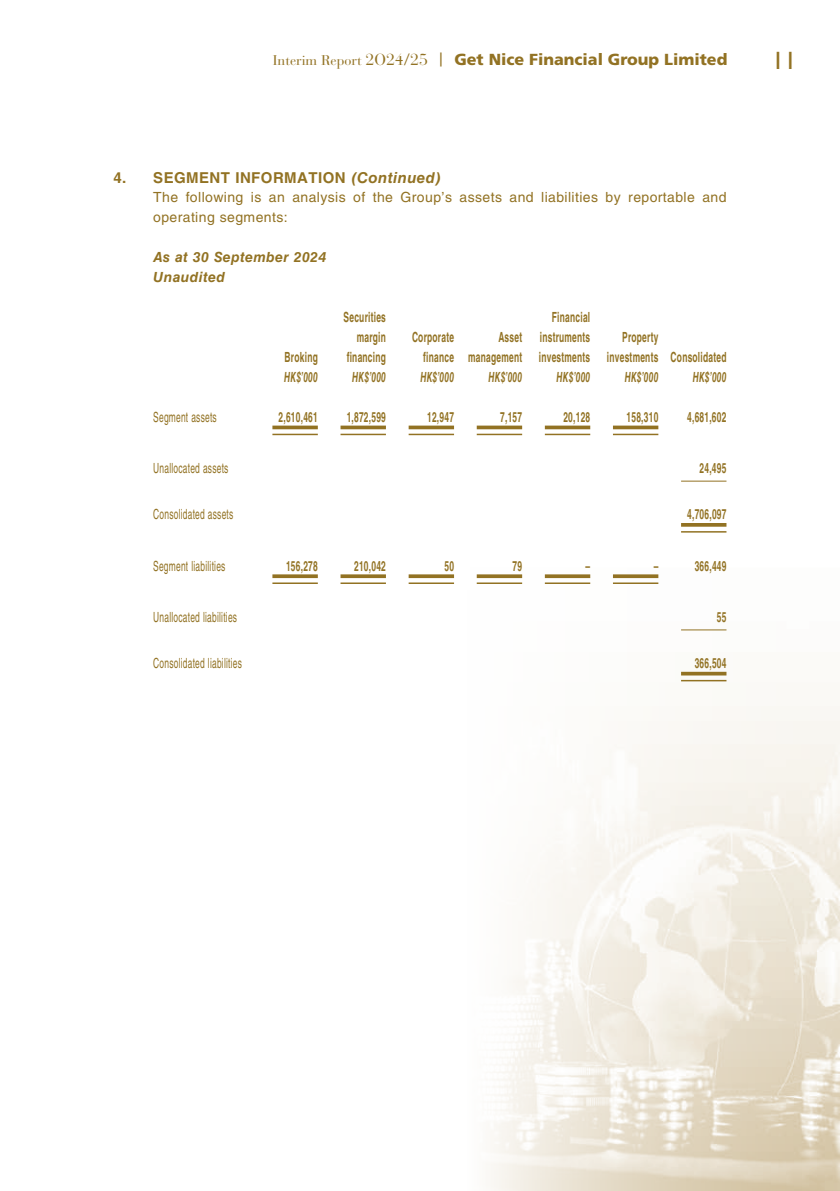
<style>
.page{position:relative;width:840px;height:1191px;background:#fff}
.page>*{position:absolute;margin:0;border:0;box-sizing:border-box;transform-origin:0 0}
.t1{font:25px "Gill Sans";color:#927223}
.t2{font:900 16px "Frutiger LT Std";color:#927223}
.t3{font:700 15px "Helvetica LT Std";letter-spacing:.03em;color:#927223}
.t4{font:700 14px/20px "Helvetica LT Std";letter-spacing:.03em;color:#927223;text-align:right;scale:.6 1}
.t5{font:14px "Helvetica LT Std";letter-spacing:.03em;color:#927223;scale:.6 1}
.t6{font:14px/20px "Helvetica LT Std";letter-spacing:.03em;color:#927223}
.t7{font:italic 700 14px "Helvetica LT Std";letter-spacing:.03em;color:#927223;scale:.6 1}
.t8{font:italic 700 14px/20px "Helvetica LT Std";letter-spacing:.03em;color:#927223}
.s1{font-family:"Bauer Bodoni Std";font-weight:400;font-size:14px}
.s2{font-family:"Bauer Bodoni Std";font-weight:400}
.s3{font-weight:400;font-size:14px}
.s4{font-style:italic}
</style>
<div class="page">
<img style="left:476px;top:425px;width:363px;height:766px">
<svg style="left:272px;top:425px;width:45px;height:4px"></svg>
<hr style="left:272px;top:434px;width:45px;height:1px;background:#927223">
<svg style="left:340px;top:425px;width:46px;height:4px"></svg>
<hr style="left:340px;top:434px;width:46px;height:1px;background:#927223">
<svg style="left:408px;top:425px;width:46px;height:4px"></svg>
<hr style="left:408px;top:434px;width:46px;height:1px;background:#927223">
<svg style="left:476px;top:425px;width:46px;height:4px"></svg>
<hr style="left:476px;top:434px;width:46px;height:1px;background:#927223">
<svg style="left:544px;top:425px;width:46px;height:4px"></svg>
<hr style="left:544px;top:434px;width:46px;height:1px;background:#927223">
<svg style="left:612px;top:425px;width:46px;height:4px"></svg>
<hr style="left:612px;top:434px;width:46px;height:1px;background:#927223">
<hr style="left:680px;top:480px;width:46px;height:1px;background:#927223">
<svg style="left:680px;top:523px;width:46px;height:4px"></svg>
<hr style="left:680px;top:531px;width:46px;height:1px;background:#927223">
<svg style="left:272px;top:574px;width:45px;height:4px"></svg>
<hr style="left:272px;top:582px;width:45px;height:2px;background:#927223">
<svg style="left:340px;top:574px;width:46px;height:4px"></svg>
<hr style="left:340px;top:582px;width:46px;height:2px;background:#927223">
<svg style="left:408px;top:574px;width:46px;height:4px"></svg>
<hr style="left:408px;top:582px;width:46px;height:2px;background:#927223">
<svg style="left:476px;top:574px;width:46px;height:4px"></svg>
<hr style="left:476px;top:582px;width:46px;height:2px;background:#927223">
<svg style="left:544px;top:574px;width:46px;height:4px"></svg>
<hr style="left:544px;top:582px;width:46px;height:2px;background:#927223">
<svg style="left:612px;top:574px;width:46px;height:4px"></svg>
<hr style="left:612px;top:582px;width:46px;height:2px;background:#927223">
<hr style="left:680px;top:629px;width:46px;height:1px;background:#927223">
<hr style="left:680px;top:672px;width:46px;height:3px;background:#927223">
<hr style="left:680px;top:680px;width:46px;height:1px;background:#927223">
<p class="t2" style="left:273px;top:50px;width:456px"><span class="s1">Interim Report</span> <span class="s2">2O24/25</span> <span class="s3">|</span> Get Nice Financial Group Limited</p>
<h1 class="t1" style="left:771px;top:46px;width:26px">11</h1>
<p class="t3" style="left:113px;top:168px;width:329px">4. SEGMENT INFORMATION <span class="s4">(Continued)</span></p>
<p class="t6" style="left:153px;top:187px;width:574px">The following is an analysis of the Group’s assets and liabilities by reportable and operating segments:</p>
<p class="t8" style="left:153px;top:247px;width:174px">As at 30 September 2024<br>Unaudited</p>
<p class="t4" style="left:284px;top:347px;width:57px">Broking</p>
<p class="t4" style="left:343px;top:307px;width:72px">Securities margin financing</p>
<p class="t4" style="left:412px;top:327px;width:72px">Corporate finance</p>
<p class="t4" style="left:468px;top:327px;width:91px">Asset management</p>
<p class="t4" style="left:538px;top:307px;width:87px;text-align:justify;text-indent:13px">Financial instruments investments</p>
<p class="t4" style="left:606px;top:327px;width:200px;text-align:left;text-indent:15px">Property<br>investments Consolidated</p>
<p class="t7" style="left:284px;top:368px;width:58px">HK$’000</p>
<p class="t7" style="left:352px;top:368px;width:58px">HK$’000</p>
<p class="t7" style="left:420px;top:368px;width:58px">HK$’000</p>
<p class="t7" style="left:488px;top:368px;width:58px">HK$’000</p>
<p class="t7" style="left:556px;top:368px;width:58px">HK$’000</p>
<p class="t7" style="left:624px;top:368px;width:58px">HK$’000</p>
<p class="t7" style="left:692px;top:368px;width:58px">HK$’000</p>
<p class="t5" style="left:153px;top:409px;width:107px">Segment assets</p>
<p class="t4" style="left:278px;top:407px;width:67px">2,610,461</p>
<p class="t4" style="left:346px;top:407px;width:67px">1,872,599</p>
<p class="t4" style="left:427px;top:407px;width:46px">12,947</p>
<p class="t4" style="left:500px;top:407px;width:38px">7,157</p>
<p class="t4" style="left:563px;top:407px;width:46px">20,128</p>
<p class="t4" style="left:626px;top:407px;width:54px">158,310</p>
<p class="t4" style="left:686px;top:407px;width:67px">4,681,602</p>
<p class="t5" style="left:153px;top:460px;width:127px">Unallocated assets</p>
<p class="t4" style="left:699px;top:458px;width:46px">24,495</p>
<p class="t5" style="left:153px;top:506px;width:135px">Consolidated assets</p>
<p class="t4" style="left:686px;top:504px;width:67px">4,706,097</p>
<p class="t5" style="left:153px;top:557px;width:122px">Segment liabilities</p>
<p class="t4" style="left:286px;top:555px;width:54px">156,278</p>
<p class="t4" style="left:354px;top:555px;width:54px">210,042</p>
<p class="t4" style="left:444px;top:555px;width:17px">50</p>
<p class="t4" style="left:512px;top:555px;width:17px">79</p>
<p class="t4" style="left:585px;top:555px;width:9px">–</p>
<p class="t4" style="left:653px;top:555px;width:9px">–</p>
<p class="t4" style="left:694px;top:555px;width:54px">366,449</p>
<p class="t5" style="left:153px;top:609px;width:141px">Unallocated liabilities</p>
<p class="t4" style="left:716px;top:607px;width:17px">55</p>
<p class="t5" style="left:153px;top:655px;width:149px">Consolidated liabilities</p>
<p class="t4" style="left:694px;top:653px;width:54px">366,504</p>
</div>
